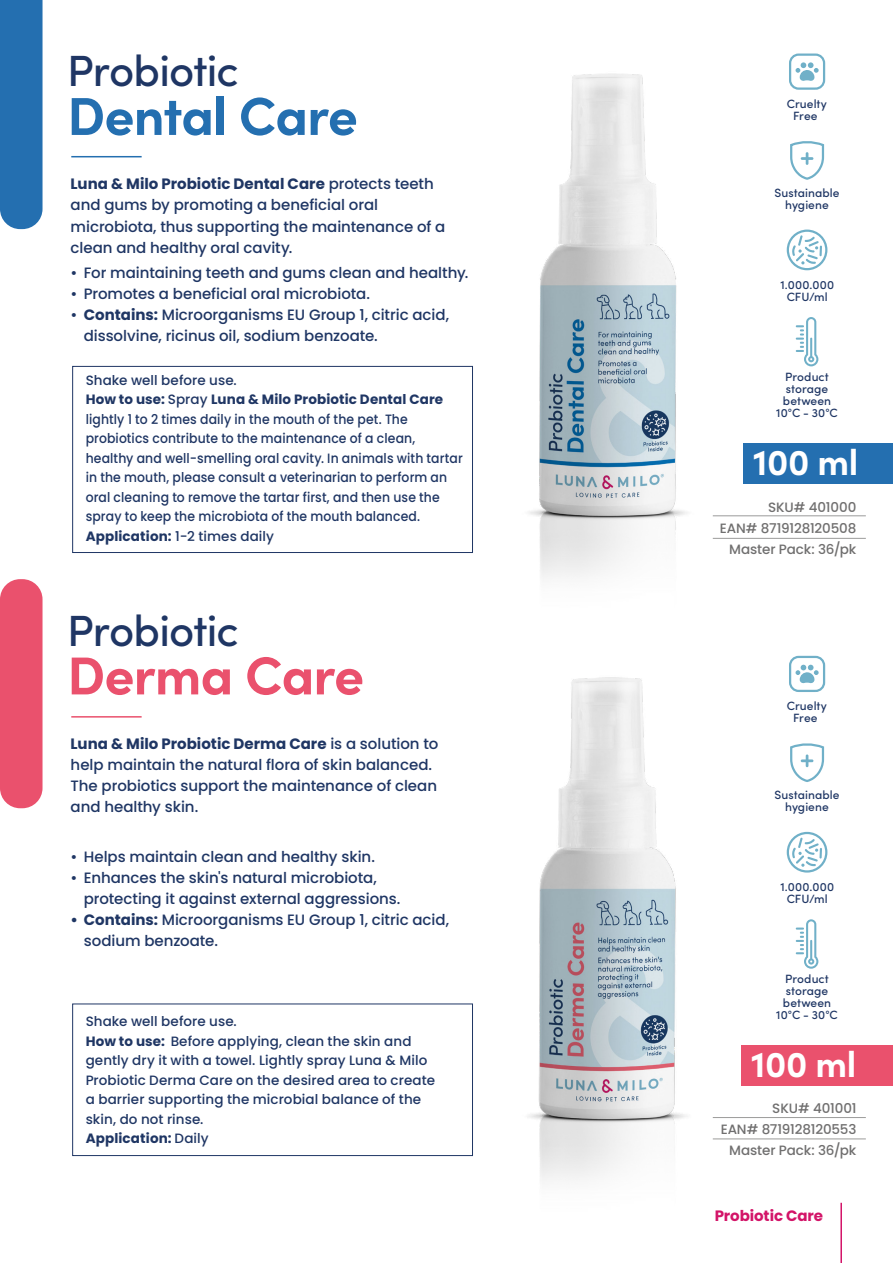
<style>
.page{position:relative;width:893px;height:1263px;background:#fff}
.page>*{position:absolute;margin:0;border:0;box-sizing:border-box;transform-origin:0 0}
.t1{font:700 53.4px "Sofia Pro";letter-spacing:-.02em;color:#246fb0}
.t2{font:700 53.4px "Sofia Pro";letter-spacing:-.015em;color:#ea516d}
.t3{font:500 43.8px "Sofia Pro";letter-spacing:-.02em;color:#1f3664}
.t4{font:700 36.3px "Sofia Pro";letter-spacing:-.01em;color:#fff}
.t5{font:500 15px/21px "Poppins";letter-spacing:-.005em;color:#1f3664}
.t6{font:700 15px "Poppins";letter-spacing:-.005em;color:#d31468}
.t7{font:500 13.5px/19.5px "Poppins";letter-spacing:.01em;color:#1f3664}
.t8{font:500 13.5px/21px "Poppins";letter-spacing:-.01em;color:#706f6f;text-align:right}
.t9{font:500 12px/12px "Sofia Pro";letter-spacing:.005em;color:#1f3664;text-align:center}
.s1{font-weight:700}
</style>
<div class="page">
<img style="left:528px;top:677px;width:215px;height:504px">
<img style="left:472px;top:73px;width:271px;height:506px">
<div style="left:72px;top:366px;width:401px;height:187px;border:1px solid #1f3664"></div>
<hr style="left:713px;top:516px;width:153px;height:1px;background:#9b9b9a">
<hr style="left:713px;top:538px;width:153px;height:1px;background:#9b9b9a">
<div style="left:0;top:579px;width:43px;height:229px;background:#ea516d;border-radius:20px"></div>
<div style="left:0;top:0;width:43px;height:229px;background:#246fb0"></div>
<div style="left:72px;top:1004px;width:401px;height:152px;border:1px solid #1f3664"></div>
<hr style="left:713px;top:1117px;width:153px;height:1px;background:#9b9b9a">
<hr style="left:713px;top:1139px;width:153px;height:1px;background:#9b9b9a">
<svg style="left:796px;top:317px;width:22px;height:49px"></svg>
<svg style="left:790px;top:141px;width:35px;height:39px"></svg>
<svg style="left:792px;top:235px;width:30px;height:29px"></svg>
<div style="left:787px;top:230px;width:40px;height:40px;border:2px solid #70b0c8;border-radius:50%"></div>
<div style="left:789px;top:54px;width:36px;height:36px;border:2px solid #70b0c8;border-radius:8px"></div>
<svg style="left:795px;top:62px;width:24px;height:19px"></svg>
<svg style="left:796px;top:919px;width:22px;height:50px"></svg>
<svg style="left:790px;top:743px;width:35px;height:39px"></svg>
<svg style="left:792px;top:837px;width:30px;height:30px"></svg>
<div style="left:787px;top:832px;width:40px;height:40px;border:2px solid #70b0c8;border-radius:50%"></div>
<div style="left:789px;top:656px;width:36px;height:36px;border:2px solid #70b0c8;border-radius:8px"></div>
<svg style="left:795px;top:665px;width:24px;height:19px"></svg>
<div style="left:741px;top:1045px;width:152px;height:40px;background:#ea516d"></div>
<div style="left:743px;top:443px;width:150px;height:40px;background:#246fb0"></div>
<hr style="left:840px;top:1203px;width:2px;height:60px;background:#d31468">
<hr style="left:71px;top:156px;width:71px;height:1px;background:#246fb0">
<hr style="left:71px;top:716px;width:71px;height:2px;background:#ea516d">
<div style="left:0;top:0;width:11px;height:210px;background:#246fb0"></div>
<h2 class="t3" style="left:67px;top:39px;width:173px">Probiotic</h2>
<h1 class="t1" style="left:67px;top:75px;width:292px">Dental Care</h1>
<p class="t5" style="left:71px;top:174px;width:376px"><span class="s1">Luna &amp; Milo Probiotic Dental Care</span> protects teeth and gums by promoting a beneficial oral microbiota, thus supporting the maintenance of a clean and healthy oral cavity.</p>
<p class="t5" style="left:71px;top:262px;width:399px">• For maintaining teeth and gums clean and healthy.</p>
<p class="t5" style="left:71px;top:283px;width:301px">• Promotes a beneficial oral microbiota.</p>
<p class="t5" style="left:84px;top:304px;width:367px;text-indent:-13px">• <span class="s1">Contains:</span> Microorganisms EU Group 1, citric acid, dissolvine, ricinus oil, sodium benzoate.</p>
<p class="t7" style="left:86px;top:370px;width:379px">Shake well before use.<br><span class="s1">How to use:</span> Spray <span class="s1">Luna &amp; Milo Probiotic Dental Care </span>lightly 1 to 2 times daily in the mouth of the pet. The probiotics contribute to the maintenance of a clean, healthy and well-smelling oral cavity. In animals with tartar in the mouth, please consult a veterinarian to perform an oral cleaning to remove the tartar first, and then use the spray to keep the microbiota of the mouth balanced.<br><span class="s1">Application:</span> 1-2 times daily</p>
<h2 class="t3" style="left:67px;top:598px;width:173px">Probiotic</h2>
<h1 class="t2" style="left:67px;top:634px;width:298px">Derma Care</h1>
<p class="t5" style="left:71px;top:733px;width:369px"><span class="s1">Luna &amp; Milo Probiotic Derma Care</span> is a solution to help maintain the natural flora of skin balanced.<br>The probiotics support the maintenance of clean and healthy skin.</p>
<p class="t5" style="left:71px;top:846px;width:306px">• Helps maintain clean and healthy skin.</p>
<p class="t5" style="left:84px;top:867px;width:318px;text-indent:-13px">• Enhances the skin's natural microbiota, protecting it against external aggressions.</p>
<p class="t5" style="left:84px;top:909px;width:367px;text-indent:-13px"><span class="s1">• Contains:</span> Microorganisms EU Group 1, citric acid, sodium benzoate.</p>
<p class="t7" style="left:86px;top:1012px;width:351px">Shake well before use.<br><span class="s1">How to use:</span> Before applying, clean the skin and gently dry it with a towel. Lightly spray Luna &amp; Milo Probiotic Derma Care on the desired area to create a barrier supporting the microbial balance of the skin, do not rinse.<br><span class="s1">Application:</span> Daily</p>
<p class="t9" style="left:787px;top:97px;width:42px">Cruelty<br>Free</p>
<p class="t9" style="left:774px;top:186px;width:67px">Sustainable hygiene</p>
<p class="t9" style="left:780px;top:278px;width:55px">1.000.000<br>CFU/ml</p>
<p class="t9" style="left:776px;top:370px;width:63px">Product storage between<br>10°C - 30°C</p>
<h3 class="t4" style="left:753px;top:435px;width:107px">100 ml</h3>
<p class="t8" style="left:720px;top:496px;width:138px">SKU# 401000<br>EAN# 8719128120508<br>Master Pack: 36/pk</p>
<p class="t9" style="left:787px;top:699px;width:42px">Cruelty<br>Free</p>
<p class="t9" style="left:774px;top:788px;width:67px">Sustainable hygiene</p>
<p class="t9" style="left:780px;top:880px;width:55px">1.000.000<br>CFU/ml</p>
<p class="t9" style="left:776px;top:972px;width:63px">Product storage between<br>10°C - 30°C</p>
<h3 class="t4" style="left:751px;top:1037px;width:107px">100 ml</h3>
<p class="t8" style="left:721px;top:1098px;width:137px">SKU# 401001<br>EAN# 8719128120553<br>Master Pack: 36/pk</p>
<p class="t6" style="left:715px;top:1206px;width:110px">Probiotic Care</p>
</div>
